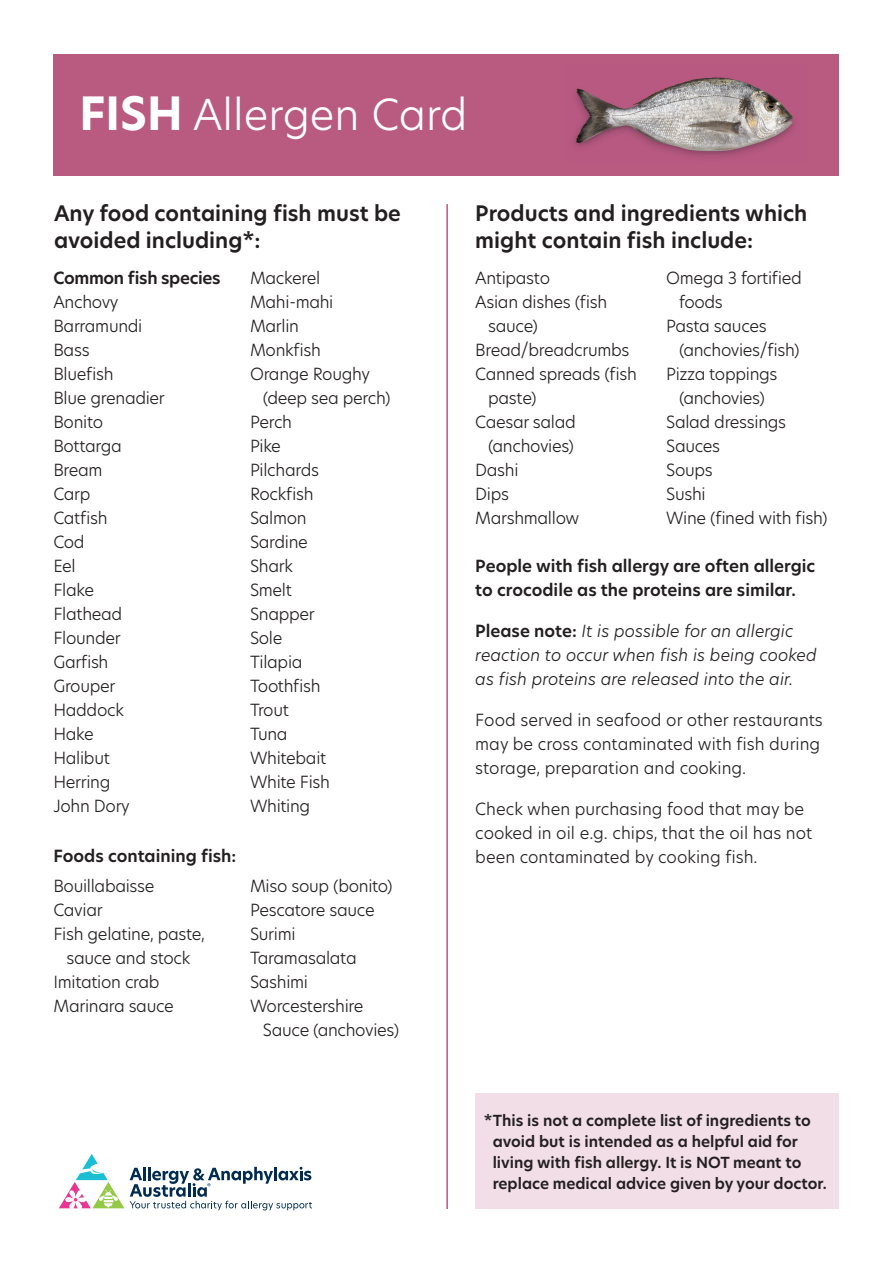
<style>
.page{position:relative;width:893px;height:1263px;background:#fff}
.page>*{position:absolute;margin:0;border:0;box-sizing:border-box;transform-origin:0 0}
.Page_heading_25_34{font:300 42px "New Hero";color:#fff}
.Body_copy{font:600 21px/27px "New Hero";color:#231f20}
.Body_copy-2{font:300 16.5px/24px "New Hero";letter-spacing:-.02em;color:#231f20}
.Body_copy-3{font:300 16.5px/24px "New Hero";color:#231f20}
.Body_copy-4{font:italic 300 16.5px/24px "New Hero";color:#231f20}
.Body_copy-5{font:600 16.5px/24px "New Hero";color:#231f20}
.Body_copy-6{font:600 15px/21px "New Hero";color:#231f20}
.s1{font-weight:700;font-size:45px}
.s2{font-weight:600}
.s3{font-weight:600;font-style:normal}
</style>
<div class="page">
<div style="left:53px;top:54px;width:786px;height:122px;background:#b95a81"></div>
<hr style="left:446px;top:204px;width:2px;height:1005px;background:#b95a81">
<svg style="left:59px;top:1154px;width:65px;height:54px"></svg>
<svg style="left:130px;top:1167px;width:182px;height:43px"></svg>
<div style="left:475px;top:1093px;width:364px;height:116px;background:#f1dee6"></div>
<img style="left:574px;top:77px;width:221px;height:80px">
<p class="Page_heading_25_34" style="left:79px;top:86px;width:390px"><span class="s1">FISH</span> Allergen Card</p>
<p class="Body_copy" style="left:54px;top:200px;width:348px">Any food containing fish must be avoided including*:</p>
<p class="Body_copy" style="left:475px;top:200px;width:334px">Products and ingredients which might contain fish include:</p>
<p class="Body_copy-2" style="left:53px;top:266px;width:169px"><span class="s2">Common fish species<br></span>Anchovy<br>Barramundi<br>Bass<br>Bluefish<br>Blue grenadier<br>Bonito<br>Bottarga<br>Bream<br>Carp<br>Catfish<br>Cod<br>Eel<br>Flake<br>Flathead<br>Flounder<br>Garfish<br>Grouper<br>Haddock<br>Hake<br>Halibut<br>Herring<br>John Dory</p>
<p class="Body_copy-2" style="left:250px;top:266px;width:72px">Mackerel</p>
<p class="Body_copy-2" style="left:250px;top:290px;width:85px">Mahi-mahi</p>
<p class="Body_copy-2" style="left:250px;top:314px;width:51px">Marlin</p>
<p class="Body_copy-2" style="left:250px;top:338px;width:72px">Monkfish</p>
<p class="Body_copy-2" style="left:250px;top:362px;width:122px">Orange Roughy</p>
<p class="Body_copy-2" style="left:263px;top:386px;width:129px">(deep sea perch)</p>
<p class="Body_copy-2" style="left:250px;top:410px;width:44px">Perch</p>
<p class="Body_copy-2" style="left:250px;top:434px;width:32px">Pike</p>
<p class="Body_copy-2" style="left:250px;top:458px;width:71px">Pilchards</p>
<p class="Body_copy-2" style="left:250px;top:482px;width:65px">Rockfish</p>
<p class="Body_copy-2" style="left:250px;top:506px;width:58px">Salmon</p>
<p class="Body_copy-2" style="left:250px;top:530px;width:59px">Sardine</p>
<p class="Body_copy-2" style="left:250px;top:554px;width:44px">Shark</p>
<p class="Body_copy-2" style="left:250px;top:578px;width:43px">Smelt</p>
<p class="Body_copy-2" style="left:250px;top:602px;width:66px">Snapper</p>
<p class="Body_copy-2" style="left:250px;top:626px;width:34px">Sole</p>
<p class="Body_copy-2" style="left:250px;top:650px;width:54px">Tilapia</p>
<p class="Body_copy-2" style="left:250px;top:674px;width:72px">Toothfish</p>
<p class="Body_copy-2" style="left:250px;top:698px;width:40px">Trout</p>
<p class="Body_copy-2" style="left:250px;top:722px;width:39px">Tuna</p>
<p class="Body_copy-2" style="left:250px;top:746px;width:78px">Whitebait</p>
<p class="Body_copy-2" style="left:250px;top:770px;width:82px">White Fish</p>
<p class="Body_copy-2" style="left:250px;top:794px;width:62px">Whiting</p>
<p class="Body_copy-5" style="left:53px;top:843px;width:184px">Foods containing fish:</p>
<p class="Body_copy-2" style="left:53px;top:873px;width:103px">Bouillabaisse</p>
<p class="Body_copy-2" style="left:53px;top:897px;width:51px">Caviar</p>
<p class="Body_copy-2" style="left:53px;top:921px;width:153px">Fish gelatine, paste,</p>
<p class="Body_copy-2" style="left:66px;top:945px;width:125px">sauce and stock</p>
<p class="Body_copy-2" style="left:53px;top:969px;width:108px">Imitation crab</p>
<p class="Body_copy-2" style="left:53px;top:993px;width:122px">Marinara sauce</p>
<p class="Body_copy-2" style="left:250px;top:873px;width:144px">Miso soup (bonito)</p>
<p class="Body_copy-2" style="left:250px;top:897px;width:126px">Pescatore sauce</p>
<p class="Body_copy-2" style="left:250px;top:921px;width:47px">Surimi</p>
<p class="Body_copy-2" style="left:250px;top:945px;width:108px">Taramasalata</p>
<p class="Body_copy-2" style="left:250px;top:969px;width:60px">Sashimi</p>
<p class="Body_copy-2" style="left:250px;top:993px;width:115px">Worcestershire</p>
<p class="Body_copy-2" style="left:263px;top:1017px;width:138px">Sauce (anchovies)</p>
<p class="Body_copy-2" style="left:475px;top:266px;width:76px">Antipasto</p>
<p class="Body_copy-2" style="left:475px;top:290px;width:134px">Asian dishes (fish</p>
<p class="Body_copy-2" style="left:488px;top:314px;width:51px">sauce)</p>
<p class="Body_copy-2" style="left:475px;top:338px;width:156px">Bread/breadcrumbs</p>
<p class="Body_copy-2" style="left:475px;top:362px;width:163px">Canned spreads (fish</p>
<p class="Body_copy-2" style="left:488px;top:386px;width:50px">paste)</p>
<p class="Body_copy-2" style="left:475px;top:410px;width:102px">Caesar salad</p>
<p class="Body_copy-2" style="left:488px;top:434px;width:87px">(anchovies)</p>
<p class="Body_copy-2" style="left:475px;top:458px;width:45px">Dashi</p>
<p class="Body_copy-2" style="left:475px;top:482px;width:35px">Dips</p>
<p class="Body_copy-2" style="left:475px;top:506px;width:106px">Marshmallow</p>
<p class="Body_copy-2" style="left:666px;top:266px;width:137px">Omega 3 fortified</p>
<p class="Body_copy-2" style="left:679px;top:290px;width:45px">foods</p>
<p class="Body_copy-2" style="left:666px;top:314px;width:102px">Pasta sauces</p>
<p class="Body_copy-2" style="left:679px;top:338px;width:122px">(anchovies/fish)</p>
<p class="Body_copy-2" style="left:666px;top:362px;width:113px">Pizza toppings</p>
<p class="Body_copy-2" style="left:679px;top:386px;width:87px">(anchovies)</p>
<p class="Body_copy-2" style="left:666px;top:410px;width:122px">Salad dressings</p>
<p class="Body_copy-2" style="left:666px;top:434px;width:56px">Sauces</p>
<p class="Body_copy-2" style="left:666px;top:458px;width:48px">Soups</p>
<p class="Body_copy-2" style="left:666px;top:482px;width:41px">Sushi</p>
<p class="Body_copy-2" style="left:666px;top:506px;width:163px">Wine (fined with fish)</p>
<p class="Body_copy-5" style="left:475px;top:554px;width:341px">People with fish allergy are often allergic to crocodile as the proteins are similar.</p>
<p class="Body_copy-4" style="left:475px;top:619px;width:343px"><span class="s3">Please note:</span> It is possible for an allergic reaction to occur when fish is being cooked as fish proteins are released into the air.</p>
<p class="Body_copy-3" style="left:475px;top:708px;width:349px">Food served in seafood or other restaurants may be cross contaminated with fish during storage, preparation and cooking.</p>
<p class="Body_copy-3" style="left:475px;top:797px;width:338px">Check when purchasing food that may be cooked in oil e.g. chips, that the oil has not been contaminated by cooking fish.</p>
<p class="Body_copy-6" style="left:493px;top:1110px;width:336px;text-indent:-9px">*This is not a complete list of ingredients to avoid but is intended as a helpful aid for living with fish allergy. It is NOT meant to replace medical advice given by your doctor.</p>
</div>
